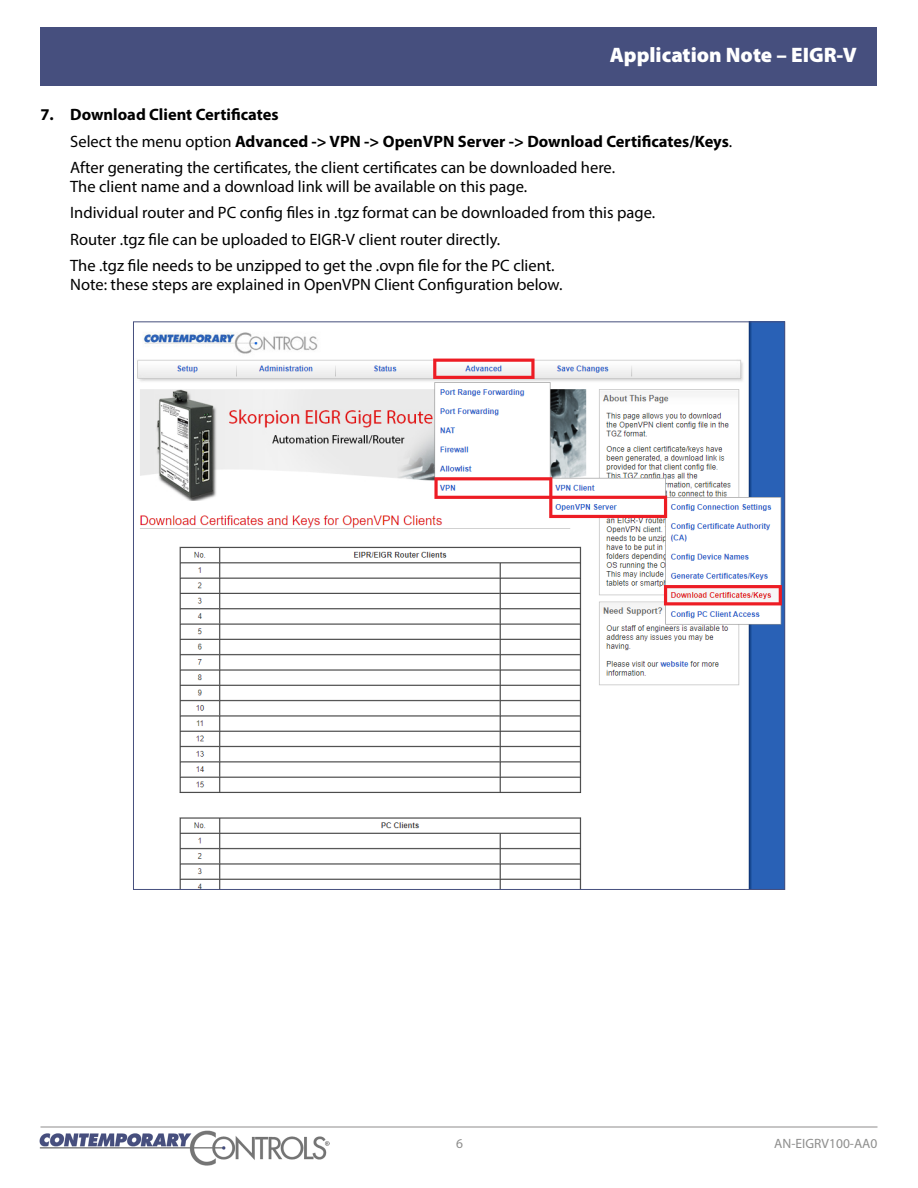
<style>
.page{position:relative;width:918px;height:1188px;background:#fff}
.page>*{position:absolute;margin:0;border:0;box-sizing:border-box;transform-origin:0 0}
.t1{font:900 21px "Myriad Pro";color:#fff}
.Body_Text{font:16.5px/19.5px "Myriad Pro";color:#000}
.Body_Text-2{font:700 16.5px "Myriad Pro";color:#000}
.t2{font:13.5px "Myriad Pro";color:#8e8e8d}
.s1{font-weight:400}
</style>
<div class="page">
<hr style="left:40px;top:1127px;width:838px;height:1px;background:#8e8d8c">
<div style="left:40px;top:27px;width:838px;height:59px;background:#464f7e"></div>
<img style="left:40px;top:1131px;width:290px;height:35px">
<img style="left:137px;top:323px;width:646px;height:565px">
<p class="t1" style="left:610px;top:41px;width:249px">Application Note – EIGR-V</p>
<p class="Body_Text-2" style="left:40px;top:104px;width:240px">7. Download Client Certificates</p>
<p class="Body_Text-2" style="left:70px;top:130px;width:664px"><span class="s1">Select the menu option</span> Advanced -&gt; VPN -&gt; OpenVPN Server -&gt; Download Certificates/Keys<span class="s1">.</span></p>
<p class="Body_Text" style="left:70px;top:157px;width:546px">After generating the certificates, the client certificates can be downloaded here.<br>The client name and a download link will be available on this page.</p>
<p class="Body_Text" style="left:70px;top:203px;width:587px">Individual router and PC config files in .tgz format can be downloaded from this page.</p>
<p class="Body_Text" style="left:70px;top:229px;width:432px">Router .tgz file can be uploaded to EIGR-V client router directly.</p>
<p class="Body_Text" style="left:70px;top:255px;width:494px">The .tgz file needs to be unzipped to get the .ovpn file for the PC client.<br>Note: these steps are explained in OpenVPN Client Configuration below.</p>
<p class="t2" style="left:456px;top:1135px;width:8px">6</p>
<p class="t2" style="left:774px;top:1135px;width:105px">AN-EIGRV100-AA0</p>
</div>
